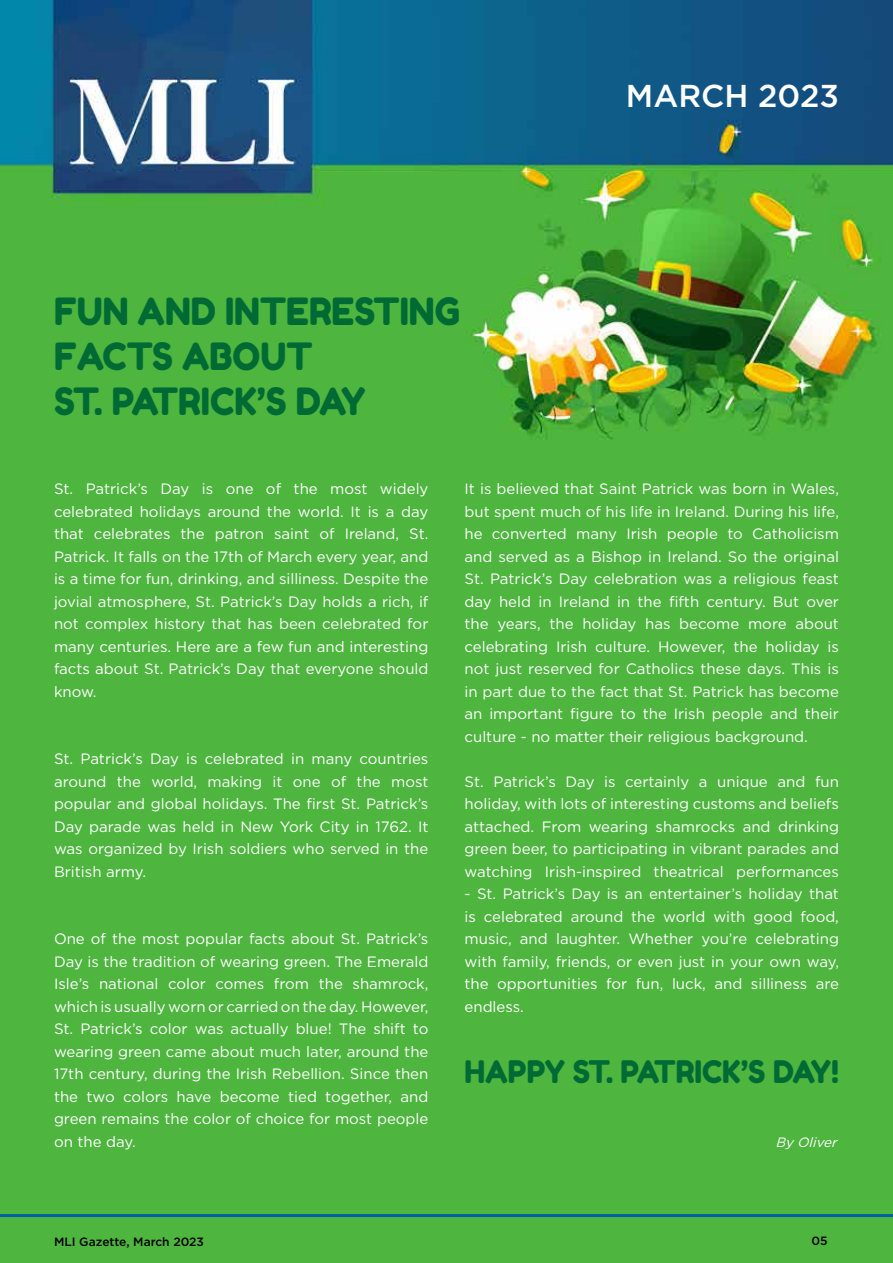
<style>
.page{position:relative;width:893px;height:1263px;background:#fff}
.page>*{position:absolute;margin:0;border:0;box-sizing:border-box;transform-origin:0 0}
.t1{font:37.5px/45px "Fredoka One";color:#006a35;scale:.95 1}
.t2{font:500 31.65px "Gotham";color:#fff}
.t3{font:31.05px "Fredoka One";color:#006a35;scale:.95 1}
.t4{font:15px/22.5px "Gotham";color:#fff;text-align:justify}
.t5{font:italic 13.5px "Gotham";color:#fff}
.t6{font:500 12px "Gotham";color:#000}
</style>
<div class="page">
<img style="left:0;top:0;width:893px;height:1263px">
<hr style="left:0;top:1214px;width:893px;height:3px;background:#035ea5">
<h1 class="t1" style="left:54px;top:288px;width:429px">FUN AND INTERESTING<br>FACTS ABOUT<br>ST. PATRICK’S DAY</h1>
<h2 class="t2" style="left:626px;top:75px;width:215px">MARCH 2023</h2>
<p class="t4" style="left:54px;top:477px;width:376px">St. Patrick’s Day is one of the most widely celebrated holidays around the world. It is a day that celebrates the patron saint of Ireland, St.<br>Patrick. It falls on the 17th of March every year, and is a time for fun, drinking, and silliness. Despite the jovial atmosphere, St. Patrick’s Day holds a rich, if not complex history that has been celebrated for many centuries. Here are a few fun and interesting facts about St. Patrick’s Day that everyone should know.</p>
<p class="t4" style="left:54px;top:747px;width:376px">St. Patrick’s Day is celebrated in many countries around the world, making it one of the most popular and global holidays. The first St. Patrick’s Day parade was held in New York City in 1762. It was organized by Irish soldiers who served in the British army.</p>
<p class="t4" style="left:54px;top:927px;width:376px">One of the most popular facts about St. Patrick’s Day is the tradition of wearing green. The Emerald Isle’s national color comes from the shamrock, which is usually worn or carried on the day. However, St. Patrick’s color was actually blue! The shift to wearing green came about much later, around the 17th century, during the Irish Rebellion. Since then the two colors have become tied together, and green remains the color of choice for most people on the day.</p>
<p class="t6" style="left:54px;top:1234px;width:152px">MLI Gazette, March 2023</p>
<p class="t4" style="left:465px;top:477px;width:376px">It is believed that Saint Patrick was born in Wales, but spent much of his life in Ireland. During his life, he converted many Irish people to Catholicism and served as a Bishop in Ireland. So the original St. Patrick’s Day celebration was a religious feast day held in Ireland in the fifth century. But over the years, the holiday has become more about celebrating Irish culture. However, the holiday is not just reserved for Catholics these days. This is in part due to the fact that St. Patrick has become an important figure to the Irish people and their culture - no matter their religious background.</p>
<p class="t4" style="left:465px;top:770px;width:376px">St. Patrick’s Day is certainly a unique and fun holiday, with lots of interesting customs and beliefs attached. From wearing shamrocks and drinking green beer, to participating in vibrant parades and watching Irish-inspired theatrical performances</p>
<p class="t4" style="left:465px;top:882px;width:376px">- St. Patrick’s Day is an entertainer’s holiday that is celebrated around the world with good food, music, and laughter. Whether you’re celebrating with family, friends, or even just in your own way, the opportunities for fun, luck, and silliness are endless.</p>
<h3 class="t3" style="left:465px;top:1053px;width:396px">HAPPY ST. PATRICK’S DAY!</h3>
<p class="t5" style="left:775px;top:1133px;width:67px">ByOliver</p>
<p class="t6" style="left:811px;top:1232px;width:18px">05</p>
</div>
